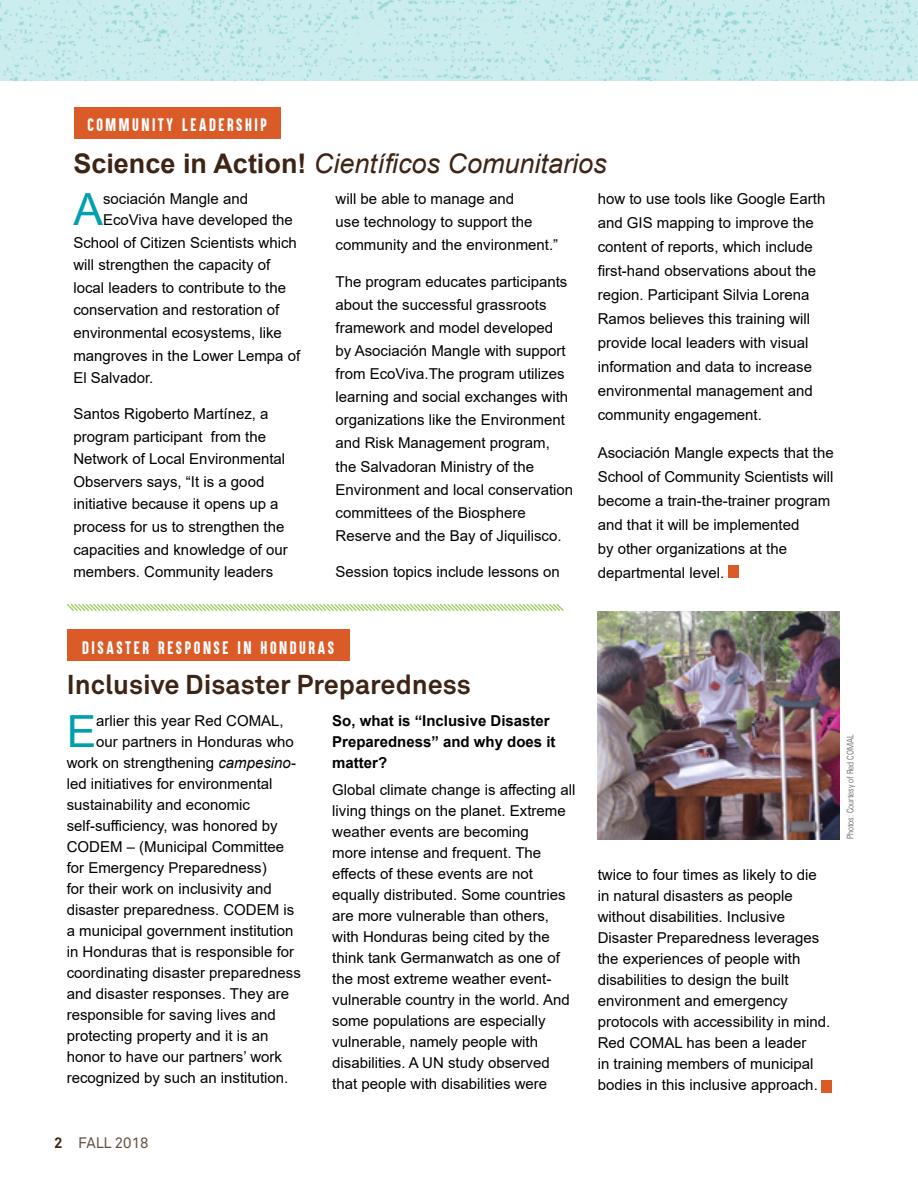
<style>
.page{position:relative;width:918px;height:1188px;background:#fff}
.page>*{position:absolute;margin:0;border:0;box-sizing:border-box;transform-origin:0 0}
.t1{font:44.4px "Arial";color:#00a0af}
.t2{font:italic 27px "Arial";color:#3d2414}
.t3{font:700 27px "Akkurat";color:#3d2414}
.t4{font:15px/21px "Arial";color:#000}
.t5{font:700 15px/21px "Arial";color:#000}
.t6{font:15px "Aku&Kamu";letter-spacing:.17em;color:#fff}
.t7{font:15px "Akkurat";color:#645043}
.t8{font:300 condensed 9px "Univers LT";color:#58595b}
.s1{font-weight:700;font-style:normal}
.s2{font-style:italic}
.s3{font-weight:700;color:#3d2414}
</style>
<div class="page">
<img style="left:0;top:0;width:918px;height:81px">
<svg style="left:66px;top:604px;width:498px;height:7px"></svg>
<div style="left:74px;top:107px;width:207px;height:32px;background:#db5b28"></div>
<div style="left:67px;top:630px;width:282px;height:31px;background:#db5b28"></div>
<img style="left:598px;top:611px;width:242px;height:228px">
<div style="left:728px;top:565px;width:11px;height:13px;background:#db5b27"></div>
<div style="left:821px;top:1080px;width:10px;height:13px;background:#db5b27"></div>
<p class="t6" style="left:87px;top:115px;width:181px">COMMUNITY LEADERSHIP</p>
<h2 class="t2" style="left:73px;top:146px;width:535px"><span class="s1">Science in Action!</span> Científicos Comunitarios</h2>
<h1 class="t1" style="left:73px;top:179px;width:31px">A</h1>
<p class="t4" style="left:103px;top:188px;width:191px">sociación Mangle and<br>EcoViva have developed the</p>
<p class="t4" style="left:73px;top:231px;width:228px;line-height:22.6px">School of Citizen Scientists which will strengthen the capacity of local leaders to contribute to the conservation and restoration of environmental ecosystems, like mangroves in the Lower Lempa of<br>El Salvador.</p>
<p class="t4" style="left:73px;top:402px;width:216px;line-height:22.6px">Santos Rigoberto Martínez, a program participant from the<br>Network of Local Environmental<br>Observers says, “It is a good initiative because it opens up a process for us to strengthen the capacities and knowledge of our members. Community leaders</p>
<p class="t4" style="left:336px;top:187px;width:224px;line-height:23.1px">will be able to manage and<br>use technology to support the community and the environment.”</p>
<p class="t4" style="left:336px;top:270px;width:239px;line-height:23.1px">The program educates participants about the successful grassroots framework and model developed<br>by Asociación Mangle with support from EcoViva.The program utilizes learning and social exchanges with organizations like the Environment and Risk Management program, the Salvadoran Ministry of the Environment and local conservation committees of the Biosphere Reserve and the Bay of Jiquilisco.</p>
<p class="t4" style="left:336px;top:562px;width:226px">Session topics include lessons on</p>
<p class="t4" style="left:598px;top:187px;width:229px;line-height:24px">how to use tools like Google Earth and GIS mapping to improve the content of reports, which include first-hand observations about the region. Participant Silvia Lorena<br>Ramos believes this training will provide local leaders with visual information and data to increase environmental management and community engagement.</p>
<p class="t4" style="left:598px;top:440px;width:237px;line-height:24px">Asociación Mangle expects that the<br>School of Community Scientists will become a train-the-trainer program and that it will be implemented<br>by other organizations at the departmental level.</p>
<p class="t6" style="left:82px;top:637px;width:253px">DISASTER RESPONSE IN HONDURAS</p>
<h2 class="t3" style="left:67px;top:668px;width:406px">Inclusive Disaster Preparedness</h2>
<h1 class="t1" style="left:67px;top:700px;width:31px">E</h1>
<p class="t4" style="left:96px;top:710px;width:189px">arlier this year Red COMAL,</p>
<p class="t4" style="left:96px;top:731px;width:199px">our partners in Honduras who</p>
<p class="t4" style="left:67px;top:752px;width:231px">work on strengthening <span class="s2">campesino</span>-</p>
<p class="t4" style="left:67px;top:773px;width:207px">led initiatives for environmental</p>
<p class="t4" style="left:67px;top:794px;width:185px">sustainability and economic</p>
<p class="t4" style="left:67px;top:815px;width:213px">self-sufficiency, was honored by</p>
<p class="t4" style="left:67px;top:836px;width:219px">CODEM – (Municipal Committee</p>
<p class="t4" style="left:67px;top:857px;width:202px">for Emergency Preparedness)</p>
<p class="t4" style="left:67px;top:878px;width:207px">for their work on inclusivity and</p>
<p class="t4" style="left:67px;top:899px;width:229px">disaster preparedness. CODEM is</p>
<p class="t4" style="left:67px;top:920px;width:228px">a municipal government institution</p>
<p class="t4" style="left:67px;top:941px;width:229px">in Honduras that is responsible for</p>
<p class="t4" style="left:67px;top:962px;width:236px">coordinating disaster preparedness</p>
<p class="t4" style="left:67px;top:983px;width:224px">and disaster responses. They are</p>
<p class="t4" style="left:67px;top:1004px;width:211px">responsible for saving lives and</p>
<p class="t4" style="left:67px;top:1025px;width:203px">protecting property and it is an</p>
<p class="t4" style="left:67px;top:1046px;width:217px">honor to have our partners’ work</p>
<p class="t4" style="left:67px;top:1067px;width:223px">recognized by such an institution.</p>
<p class="t7" style="left:54px;top:1133px;width:96px"><span class="s3">2</span> FALL 2018</p>
<p class="t5" style="left:332px;top:710px;width:225px">So, what is “Inclusive Disaster<br>Preparedness” and why does it matter?</p>
<p class="t4" style="left:332px;top:779px;width:245px">Global climate change is affecting all living things on the planet. Extreme weather events are becoming<br>more intense and frequent. The effects of these events are not equally distributed. Some countries are more vulnerable than others, with Honduras being cited by the think tank Germanwatch as one of the most extreme weather event&shy;vulnerable country in the world. And some populations are especially vulnerable, namely people with disabilities. A UN study observed that people with disabilities were</p>
<p class="t4" style="left:598px;top:864px;width:234px">twice to four times as likely to die in natural disasters as people without disabilities. Inclusive<br>Disaster Preparedness leverages the experiences of people with disabilities to design the built environment and emergency protocols with accessibility in mind.<br>Red COMAL has been a leader<br>in training members of municipal bodies in this inclusive approach.</p>
<p class="t8" style="left:845px;top:839px;width:106px;rotate:-90deg">Photos: Courtesy of Red COMAL</p>
</div>
